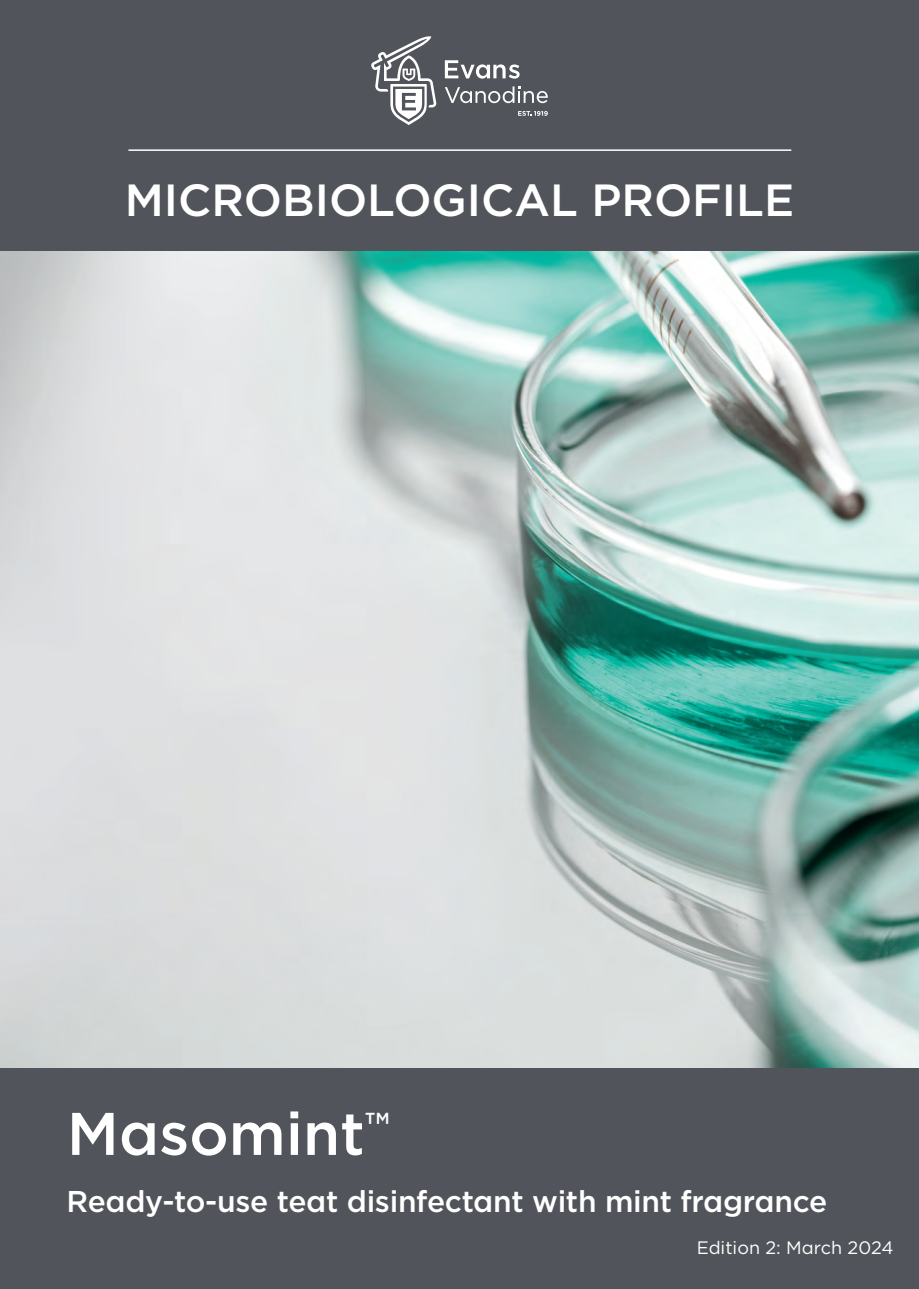
<style>
.page{position:relative;width:919px;height:1289px;background:#fff}
.page>*{position:absolute;margin:0;border:0;box-sizing:border-box;transform-origin:0 0}
.Product_Name{font:500 60px "Gotham";color:#fff}
.Product_Name-2{font:500 45px "Gotham";color:#fff}
.Product_Name-3{font:500 30px "Gotham";letter-spacing:-.01em;color:#fff}
.t1{font:18px "Gotham";color:#fff}
</style>
<div class="page">
<img style="left:0;top:251px;width:918px;height:817px">
<div style="left:0;top:1068px;width:918px;height:220px;background:#51545a"></div>
<div style="left:0;top:0;width:918px;height:251px;background:#51545a"></div>
<hr style="left:128px;top:149px;width:663px;height:2px;background:#fff">
<svg style="left:371px;top:36px;width:65px;height:89px"></svg>
<svg style="left:445px;top:60px;width:74px;height:19px"></svg>
<svg style="left:445px;top:86px;width:102px;height:17px"></svg>
<svg style="left:518px;top:111px;width:29px;height:5px"></svg>
<p class="Product_Name-2" style="left:125px;top:171px;width:670px">MICROBIOLOGICAL PROFILE</p>
<p class="Product_Name" style="left:67px;top:1094px;width:324px">Masomint<sup>™</sup></p>
<p class="Product_Name-3" style="left:67px;top:1181px;width:762px">Ready-to-use teat disinfectant with mint fragrance</p>
<p class="t1" style="left:696px;top:1236px;width:198px">Edition 2: March 2024</p>
</div>
